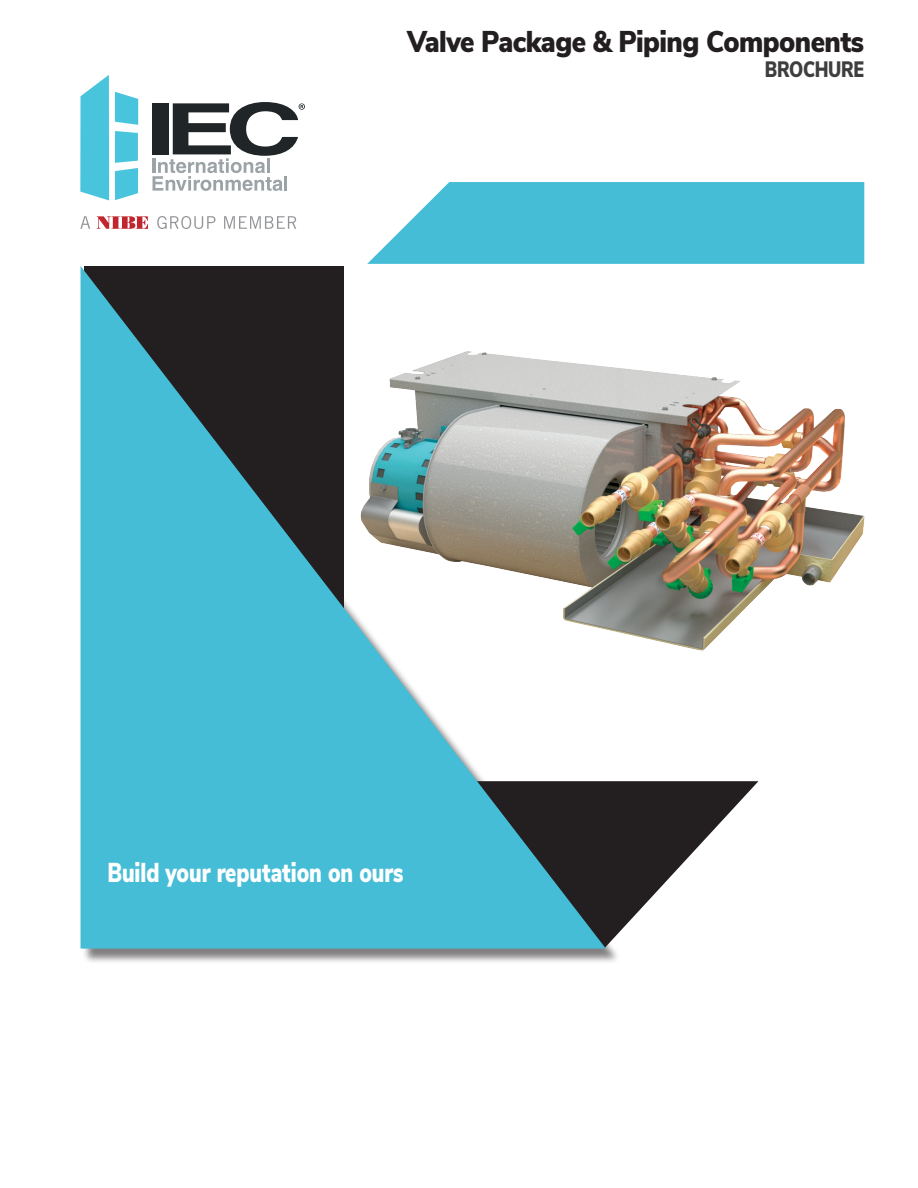
<style>
.page{position:relative;width:918px;height:1188px;background:#fff}
.page>*{position:absolute;margin:0;border:0;box-sizing:border-box;transform-origin:0 0}
.t1{font:900 30px "Nunito Sans";letter-spacing:-.02em;color:#231f20;scale:.9 1}
.t2{font:900 27.3px "Nunito Sans";color:#fff;scale:.77 1}
.t3{font:900 22.35px "Nunito Sans";letter-spacing:-.02em;color:#3e3e3f;scale:.8 1}
</style>
<div class="page">
<svg style="left:620px;top:781px;width:138px;height:151px"></svg>
<div style="left:82px;top:269px;width:538px;height:695px;background:#231f20;opacity:.57"></div>
<svg style="left:81px;top:266px;width:525px;height:683px;background:#58a5b5"></svg>
<svg style="left:367px;top:182px;width:497px;height:82px;background:#55c2d9"></svg>
<img style="left:346px;top:334px;width:519px;height:338px">
<svg style="left:157px;top:216px;width:58px;height:13px"></svg>
<svg style="left:224px;top:216px;width:72px;height:13px"></svg>
<svg style="left:80px;top:216px;width:10px;height:13px"></svg>
<svg style="left:97px;top:216px;width:51px;height:13px"></svg>
<svg style="left:80px;top:75px;width:29px;height:125px;background:#5fcce0"></svg>
<svg style="left:115px;top:131px;width:23px;height:69px"></svg>
<svg style="left:115px;top:92px;width:23px;height:33px"></svg>
<svg style="left:153px;top:102px;width:152px;height:89px"></svg>
<p class="t1" style="left:407px;top:19px;width:509px">Valve Package &amp; Piping Components</p>
<p class="t3" style="left:765px;top:53px;width:125px">BROCHURE</p>
<p class="t2" style="left:107px;top:852px;width:386px">Build your reputation on ours</p>
</div>
